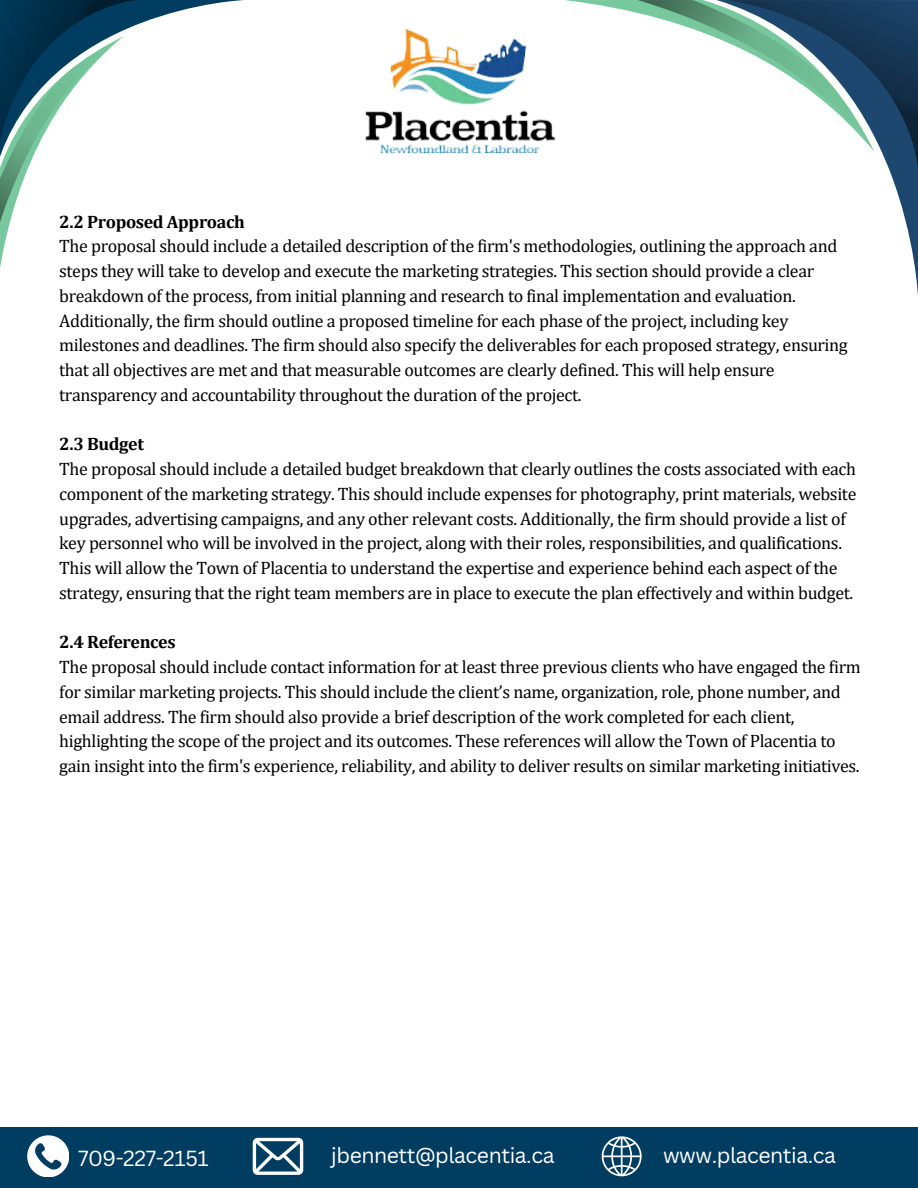
<style>
.page{position:relative;width:918px;height:1188px;background:#fff}
.page>*{position:absolute;margin:0;border:0;box-sizing:border-box;transform-origin:0 0}
.t1{font:21.15px "Canva Sans";letter-spacing:-.02em;color:#fff}
.t2{font:18px/24.8px "Cambria";letter-spacing:-.02em;color:#000}
.t3{font:700 18px "Cambria";letter-spacing:-.02em;color:#000}
</style>
<div class="page">
<img style="left:365px;top:28px;width:191px;height:126px">
<svg style="left:0;top:0;width:244px;height:268px"></svg>
<svg style="left:565px;top:0;width:73px;height:13px"></svg>
<svg style="left:889px;top:169px;width:29px;height:127px"></svg>
<svg style="left:638px;top:0;width:280px;height:169px"></svg>
<div style="left:0;top:1128px;width:918px;height:60px;background:#003d60"></div>
<svg style="left:27px;top:1135px;width:42px;height:42px"></svg>
<svg style="left:253px;top:1138px;width:50px;height:37px"></svg>
<svg style="left:602px;top:1136px;width:40px;height:40px"></svg>
<p class="t3" style="left:59px;top:211px;width:187px">2.2 Proposed Approach</p>
<p class="t2" style="left:59px;top:234px;width:790px">The proposal should include a detailed description of the firm's methodologies, outlining the approach and steps they will take to develop and execute the marketing strategies. This section should provide a clear breakdown of the process, from initial planning and research to final implementation and evaluation.<br>Additionally, the firm should outline a proposed timeline for each phase of the project, including key milestones and deadlines. The firm should also specify the deliverables for each proposed strategy, ensuring that all objectives are met and that measurable outcomes are clearly defined. This will help ensure transparency and accountability throughout the duration of the project.</p>
<p class="t3" style="left:59px;top:433px;width:86px">2.3 Budget</p>
<p class="t2" style="left:59px;top:456px;width:799px">The proposal should include a detailed budget breakdown that clearly outlines the costs associated with each component of the marketing strategy. This should include expenses for photography, print materials, website upgrades, advertising campaigns, and any other relevant costs. Additionally, the firm should provide a list of key personnel who will be involved in the project, along with their roles, responsibilities, and qualifications.<br>This will allow the Town of Placentia to understand the expertise and experience behind each aspect of the strategy, ensuring that the right team members are in place to execute the plan effectively and within budget.</p>
<p class="t3" style="left:59px;top:631px;width:118px">2.4 References</p>
<p class="t2" style="left:59px;top:654px;width:803px">The proposal should include contact information for at least three previous clients who have engaged the firm for similar marketing projects. This should include the client’s name, organization, role, phone number, and email address. The firm should also provide a brief description of the work completed for each client, highlighting the scope of the project and its outcomes. These references will allow the Town of Placentia to gain insight into the firm's experience, reliability, and ability to deliver results on similar marketing initiatives.</p>
<p class="t1" style="left:78px;top:1143px;width:132px">709-227-2151</p>
<p class="t1" style="left:331px;top:1141px;width:225px">jbennett@placentia.ca</p>
<p class="t1" style="left:663px;top:1141px;width:175px">www.placentia.ca</p>
</div>
